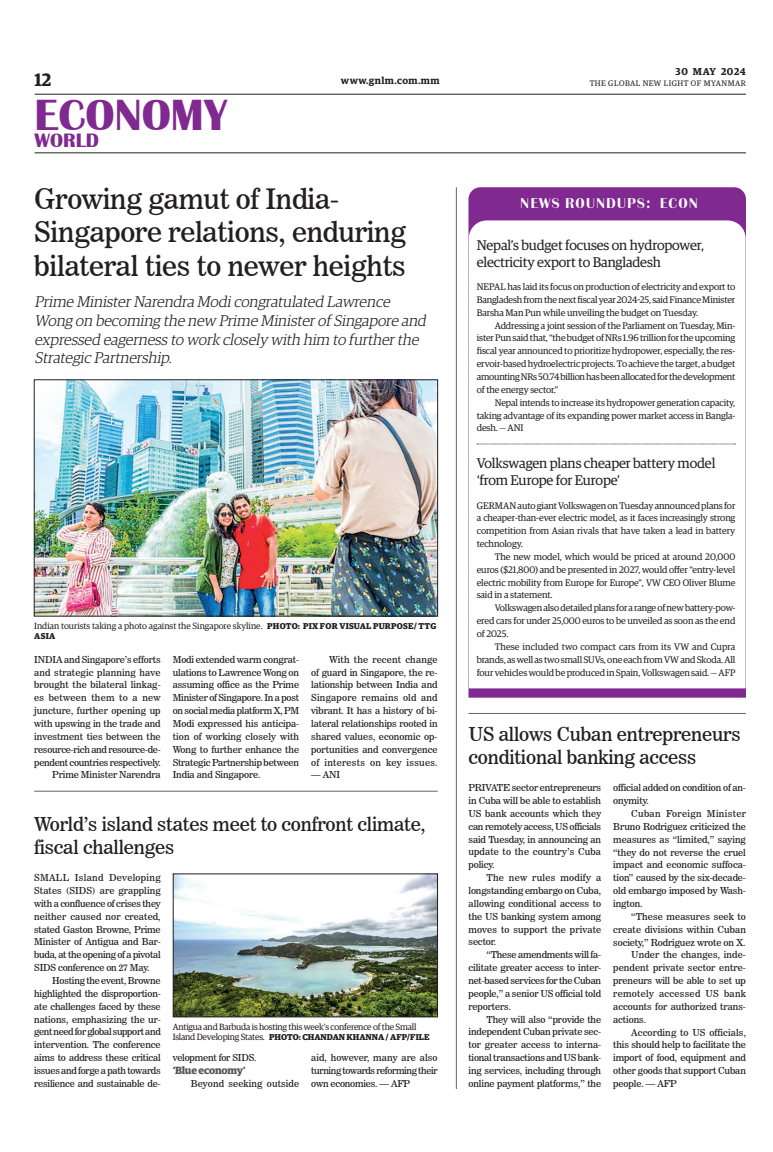
<style>
.page{position:relative;width:773px;height:1152px;background:#fff}
.page>*{position:absolute;margin:0;border:0;box-sizing:border-box;transform-origin:0 0}
.t1{font:700 45px "Britannic";color:#802990}
._2_Clm_Head{font:28px/33.6px "News 706 BT Roman C";letter-spacing:-.01em;color:#231f20}
.t2{font:700 20px "Britannic";color:#802990}
._2_Clm_Head-2{font:19px/22.8px "News 706 BT Roman C";letter-spacing:-.01em;color:#231f20}
.t3{font:600 18px "Guardian Egyp";color:#231f20}
.t4{font:italic 300 15.5px/18.6px "Guardian Egyp";color:#231f20}
.Brief_Head{font:14px/16.8px "Guardian Egyp";letter-spacing:-.01em;color:#231f20}
._2nd_Body{font:14px "Britannic BQ";letter-spacing:.09em;color:#fff}
.Sub_Body{font:700 10.5px "Guardian Egyp";letter-spacing:-.02em;color:#57585a}
.t5{font:600 10px "Guardian Egyp";letter-spacing:.045em;color:#231f20}
._2nd_Body-2{font:9.5px/12.9px "News 706 BT Roman C";letter-spacing:-.01em;color:#231f20;text-align:justify}
.Brief_2nd_Body{font:9.5px/12.9px "Guardian Egyp";letter-spacing:-.01em;color:#231f20;text-align:justify}
.Normal_Para{font:9.5px/12.9px "News 706 BT Roman C";letter-spacing:-.025em;color:#231f20;text-align:justify}
.Brief_Body{font:9.5px/12.9px "Guardian Egyp";letter-spacing:-.01em;color:#231f20;text-align:justify}
._2nd_Body-3{font:9.5px "News 706 BT Roman C";letter-spacing:.01em;color:#231f20}
.t6{font:9px "Guardian Egyp";letter-spacing:-.01em;color:#231f20}
.t7{font:700 8.5px "Guardian Egyp";color:#231f20}
.t8{font:8px "Guardian Egyp";letter-spacing:.06em;color:#231f20}
.s1{font-weight:700;font-size:8.5px}
.s2{font-weight:400;font-size:9px}
</style>
<div class="page">
<hr style="left:35px;top:94px;width:711px;height:1px;background:#231f20">
<hr style="left:35px;top:152px;width:711px;height:1px;background:#231f20">
<svg style="left:468px;top:187px;width:278px;height:511px;background:#883897"></svg>
<svg style="left:469px;top:220px;width:276px;height:468px"></svg>
<svg style="left:477px;top:444px;width:259px;height:1px"></svg>
<img style="left:36px;top:382px;width:400px;height:232px">
<div style="left:34px;top:380px;width:404px;height:236px;border:1px solid #231f20"></div>
<img style="left:175px;top:876px;width:260px;height:139px">
<div style="left:173px;top:874px;width:264px;height:143px;border:1px solid #231f20"></div>
<hr style="left:468px;top:713px;width:278px;height:1px;background:#231f20">
<hr style="left:456px;top:187px;width:1px;height:902px;background:#231f20">
<hr style="left:34px;top:791px;width:403px;height:1px;background:#231f20">
<h3 class="t3" style="left:35px;top:67px;width:18px">12</h3>
<h1 class="t1" style="left:35px;top:89px;width:194px">ECONOMY</h1>
<h3 class="t2" style="left:35px;top:129px;width:66px">WORLD</h3>
<p class="t5" style="left:675px;top:64px;width:72px">30 MAY 2024</p>
<p class="t5" style="left:341px;top:73px;width:100px">www.gnlm.com.mm</p>
<p class="t8" style="left:589px;top:78px;width:158px">THE GLOBAL NEW LIGHT OF MYANMAR</p>
<p class="_2_Clm_Head" style="left:34px;top:182px;width:373px">Growing gamut of India-<br>Singapore relations, enduring bilateral ties to newer heights</p>
<p class="t4" style="left:35px;top:292px;width:396px">Prime MinisterNarendra Modicongratulated Lawrence Wong on becoming the new Prime Ministerof Singapore and expressed eagerness to work closely with him to furtherthe Strategic Partnership.</p>
<p class="t6" style="left:34px;top:619px;width:403px">Indian tourists taking a photo against the Singapore skyline. <span class="s1">PHOTO: PIX FOR VISUAL PURPOSE/ TTG</span></p>
<p class="t7" style="left:34px;top:629px;width:22px">ASIA</p>
<p class="Normal_Para" style="left:34px;top:653px;width:128px">INDIA and Singapore’s efforts and strategic planning have brought the bilateral linkag&shy;es between them to a new juncture, further opening up with upswing in the trade and investment ties between the resource-rich and resource-de&shy;pendent countries respectively.</p>
<p class="_2nd_Body-2" style="left:52px;top:769px;width:110px">Prime Minister Narendra</p>
<p class="_2nd_Body-2" style="left:173px;top:653px;width:128px">Modi extended warm congrat&shy;ulations to Lawrence Wong on assuming office as the Prime Minister of Singapore. In a post on social media platform X, PM Modi expressed his anticipa&shy;tion of working closely with Wong to further enhance the Strategic Partnership between India and Singapore.</p>
<p class="_2nd_Body-2" style="left:311px;top:653px;width:128px;text-indent:18px">With the recent change of guard in Singapore, the re&shy;lationship between India and Singapore remains old and vibrant. It has a history of bi&shy;lateral relationships rooted in shared values, economic op&shy;portunities and convergence of interests on key issues.</p>
<p class="_2nd_Body-2" style="left:311px;top:769px;width:31px">— ANI</p>
<p class="_2_Clm_Head-2" style="left:34px;top:813px;width:392px">World’s island states meet to confront climate, fiscal challenges</p>
<p class="Normal_Para" style="left:34px;top:871px;width:128px">SMALL Island Developing States (SIDS) are grappling with a confluence of crises they neither caused nor created, stated Gaston Browne, Prime Minister of Antigua and Bar&shy;buda, at the opening of a pivotal SIDS conference on 27 May.</p>
<p class="_2nd_Body-2" style="left:34px;top:974px;width:128px;text-indent:18px">Hosting the event, Browne highlighted the disproportion&shy;ate challenges faced by these nations, emphasizing the ur&shy;gent need for global support and intervention. The conference aims to address these critical issues and forge a path towards resilience and sustainable de-</p>
<p class="t6" style="left:173px;top:1020px;width:245px">Antigua and Barbuda is hosting this week’s conference of the Small</p>
<p class="t7" style="left:173px;top:1031px;width:258px"><span class="s2">Island Developing States.</span> PHOTO: CHANDAN KHANNA / AFP/FILE</p>
<p class="_2nd_Body-2" style="left:311px;top:1051px;width:128px">aid, however, many are also turning towards reforming their own economies. — AFP</p>
<p class="_2nd_Body-2" style="left:173px;top:1051px;width:85px">velopment for SIDS.</p>
<p class="Sub_Body" style="left:173px;top:1062px;width:75px">‘Blue economy’</p>
<p class="_2nd_Body-3" style="left:191px;top:1078px;width:110px">Beyond seeking outside</p>
<p class="_2nd_Body" style="left:520px;top:195px;width:178px">NEWS ROUNDUPS: ECON</p>
<p class="Brief_Head" style="left:476px;top:236px;width:229px">Nepal’s budget focuses on hydropower, electricity export to Bangladesh</p>
<p class="Brief_Body" style="left:476px;top:280px;width:260px">NEPAL has laid its focus on production of electricity and export to Bangladesh from the next fiscal year 2024-25, said Finance Minister Barsha Man Pun while unveiling the budget on Tuesday.</p>
<p class="Brief_2nd_Body" style="left:476px;top:318px;width:260px;text-indent:18px">Addressing a joint session of the Parliament on Tuesday, Min&shy;ister Pun said that, “the budget of NRs 1.96 trillion for the upcoming fiscal year announced to prioritize hydropower, especially, the res&shy;ervoir-based hydroelectric projects. To achieve the target, a budget amounting NRs 50.74 billion has been allocated for the development of the energy sector.”</p>
<p class="Brief_2nd_Body" style="left:476px;top:395px;width:260px;text-indent:18px">Nepal intends to increase its hydropower generation capacity, taking advantage of its expanding power market access in Bangla&shy;desh. — ANI</p>
<p class="Brief_Head" style="left:476px;top:454px;width:240px">Volkswagen plans cheaper battery model ‘from Europe for Europe’</p>
<p class="Brief_Body" style="left:476px;top:498px;width:260px">GERMAN auto giant Volkswagen on Tuesday announced plans for a cheaper-than-ever electric model, as it faces increasingly strong competition from Asian rivals that have taken a lead in battery technology.</p>
<p class="Brief_2nd_Body" style="left:476px;top:550px;width:260px;text-indent:18px">The new model, which would be priced at around 20,000 euros ($21,800) and be presented in 2027, would offer “entry-level electric mobility from Europe for Europe”, VW CEO Oliver Blume said in a statement.</p>
<p class="Brief_2nd_Body" style="left:476px;top:601px;width:260px;text-indent:18px">Volkswagen also detailed plans for a range of new battery-pow&shy;ered cars for under 25,000 euros to be unveiled as soon as the end of 2025.</p>
<p class="Brief_2nd_Body" style="left:476px;top:640px;width:260px;text-indent:18px">These included two compact cars from its VW and Cupra brands, as well as two small SUVs, one each from VW and Skoda. All four vehicles would be produced in Spain, Volkswagen said. — AFP</p>
<p class="_2_Clm_Head-2" style="left:468px;top:723px;width:273px">US allows Cuban entrepreneurs conditional banking access</p>
<p class="Normal_Para" style="left:468px;top:781px;width:134px">PRIVATE sector entrepreneurs in Cuba will be able to establish US bank accounts which they can remotely access, US officials said Tuesday, in announcing an update to the country’s Cuba policy.</p>
<p class="_2nd_Body-2" style="left:468px;top:871px;width:134px;text-indent:18px">The new rules modify a longstanding embargo on Cuba, allowing conditional access to the US banking system among moves to support the private sector.</p>
<p class="_2nd_Body-2" style="left:468px;top:948px;width:134px;text-indent:18px">“These amendments will fa&shy;cilitate greater access to inter&shy;net-based services for the Cuban people,” a senior US official told reporters.</p>
<p class="_2nd_Body-2" style="left:468px;top:1013px;width:134px;text-indent:18px">They will also “provide the independent Cuban private sec&shy;tor greater access to interna&shy;tional transactions and US bank&shy;ing services, including through online payment platforms,” the</p>
<p class="_2nd_Body-2" style="left:613px;top:781px;width:134px">official added on condition of an&shy;onymity.</p>
<p class="_2nd_Body-2" style="left:613px;top:807px;width:134px;text-indent:18px">Cuban Foreign Minister Bruno Rodriguez criticized the measures as “limited,” saying “they do not reverse the cruel impact and economic suffoca&shy;tion” caused by the six-decade&shy;old embargo imposed by Wash&shy;ington.</p>
<p class="_2nd_Body-2" style="left:613px;top:910px;width:134px;text-indent:18px">“These measures seek to create divisions within Cuban society,” Rodriguez wrote on X.</p>
<p class="_2nd_Body-2" style="left:613px;top:948px;width:134px;text-indent:18px">Under the changes, inde&shy;pendent private sector entre&shy;preneurs will be able to set up remotely accessed US bank accounts for authorized trans&shy;actions.</p>
<p class="_2nd_Body-2" style="left:613px;top:1026px;width:134px;text-indent:18px">According to US officials, this should help to facilitate the import of food, equipment and other goods that support Cuban people. — AFP</p>
</div>
